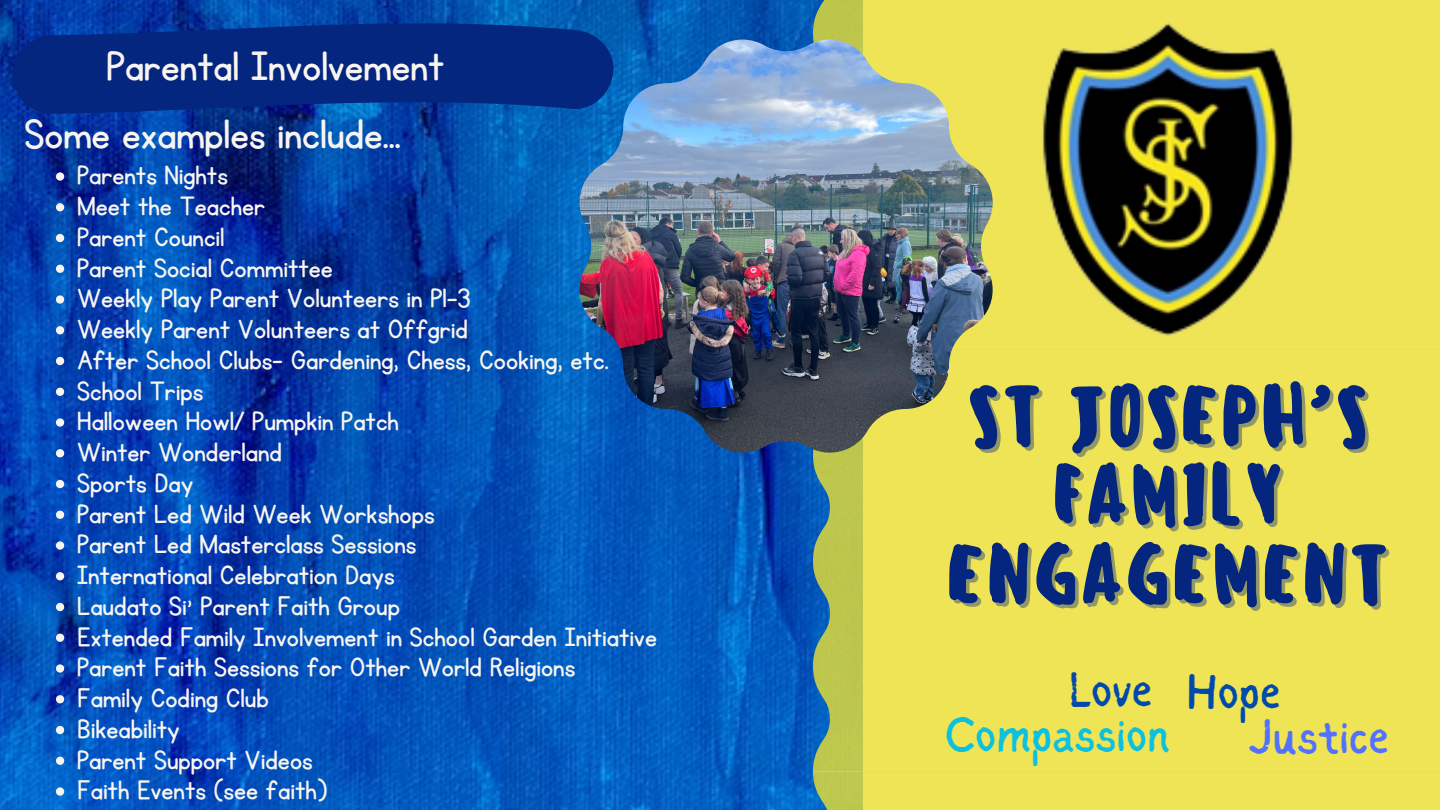
<style>
.page{position:relative;width:1440px;height:810px;background:#fff}
.page>*{position:absolute;margin:0;border:0;box-sizing:border-box;transform-origin:0 0}
.t1{font:500 80px/79.5px "Sensei";color:#05267f;text-align:center}
.t2{font:50px "Sigher";color:#0cc0df}
.t3{font:50px "Sigher";color:#004aad}
.t4{font:50px "Sigher";color:#5271ff}
.t5{font:48px "KG Primary Penmanship";color:#f8f5f1}
.t6{font:31px "KG Primary Penmanship";color:#f8f5f1}
</style>
<div class="page">
<img style="left:0;top:0;width:813px;height:810px">
<div style="left:813px;top:350px;width:627px;height:421px;background:#efe456"></div>
<div style="left:813px;top:0;width:627px;height:350px;background:#efe456"></div>
<svg style="left:0;top:0;width:628px;height:287px"></svg>
<svg style="left:813px;top:771px;width:627px;height:39px;fill:#efe456"></svg>
<img style="left:580px;top:40px;width:413px;height:413px">
<svg style="left:56px;top:172px;width:8px;height:9px"></svg>
<svg style="left:56px;top:203px;width:8px;height:8px"></svg>
<svg style="left:56px;top:234px;width:8px;height:8px"></svg>
<svg style="left:56px;top:265px;width:8px;height:8px"></svg>
<svg style="left:56px;top:295px;width:8px;height:9px"></svg>
<svg style="left:56px;top:326px;width:8px;height:8px"></svg>
<svg style="left:56px;top:357px;width:8px;height:8px"></svg>
<svg style="left:56px;top:388px;width:8px;height:8px"></svg>
<svg style="left:56px;top:418px;width:8px;height:9px"></svg>
<svg style="left:56px;top:449px;width:8px;height:8px"></svg>
<svg style="left:56px;top:480px;width:8px;height:8px"></svg>
<svg style="left:56px;top:511px;width:8px;height:8px"></svg>
<svg style="left:56px;top:541px;width:8px;height:9px"></svg>
<svg style="left:56px;top:572px;width:8px;height:8px"></svg>
<svg style="left:56px;top:603px;width:8px;height:8px"></svg>
<svg style="left:56px;top:634px;width:8px;height:8px"></svg>
<svg style="left:56px;top:664px;width:8px;height:9px"></svg>
<svg style="left:56px;top:695px;width:8px;height:8px"></svg>
<svg style="left:56px;top:726px;width:8px;height:8px"></svg>
<svg style="left:56px;top:757px;width:8px;height:8px"></svg>
<svg style="left:56px;top:787px;width:8px;height:9px"></svg>
<img style="left:1011px;top:4px;width:298px;height:346px">
<p class="t5" style="left:106px;top:43px;width:339px">Parental Involvement</p>
<p class="t5" style="left:24px;top:111px;width:378px">Some examples include...</p>
<p class="t6" style="left:77px;top:160px;width:152px">Parents Nights</p>
<p class="t6" style="left:77px;top:191px;width:190px">Meet the Teacher</p>
<p class="t6" style="left:77px;top:222px;width:149px">Parent Council</p>
<p class="t6" style="left:77px;top:253px;width:257px">Parent Social Committee</p>
<p class="t6" style="left:77px;top:283px;width:395px">Weekly Play Parent Volunteers in P1-3</p>
<p class="t6" style="left:77px;top:314px;width:392px">Weekly Parent Volunteers at Offgrid</p>
<p class="t6" style="left:77px;top:345px;width:533px">After School Clubs- Gardening, Chess, Cooking, etc.</p>
<p class="t6" style="left:77px;top:376px;width:128px">School Trips</p>
<p class="t6" style="left:77px;top:406px;width:323px">Halloween Howl/ Pumpkin Patch</p>
<p class="t6" style="left:77px;top:437px;width:206px">Winter Wonderland</p>
<p class="t6" style="left:77px;top:468px;width:118px">Sports Day</p>
<p class="t6" style="left:77px;top:499px;width:359px">Parent Led Wild Week Workshops</p>
<p class="t6" style="left:77px;top:529px;width:341px">Parent Led Masterclass Sessions</p>
<p class="t6" style="left:77px;top:560px;width:319px">International Celebration Days</p>
<p class="t6" style="left:77px;top:591px;width:324px">Laudato Si’ Parent Faith Group</p>
<p class="t6" style="left:77px;top:622px;width:581px">Extended Family Involvement in School Garden Initiative</p>
<p class="t6" style="left:77px;top:652px;width:499px">Parent Faith Sessions for Other World Religions</p>
<p class="t6" style="left:77px;top:683px;width:193px">Family Coding Club</p>
<p class="t6" style="left:77px;top:714px;width:104px">Bikeability</p>
<p class="t6" style="left:77px;top:745px;width:237px">Parent Support Videos</p>
<p class="t6" style="left:77px;top:775px;width:252px">Faith Events (see faith)</p>
<p class="t1" style="left:945px;top:376px;width:446px">ST JOSEPH’S<br>FAMILY<br>ENGAGEMENT</p>
<p class="t3" style="left:1069px;top:670px;width:85px">Love</p>
<p class="t2" style="left:945px;top:714px;width:227px">Compassion</p>
<p class="t3" style="left:1186px;top:672px;width:96px">Hope</p>
<p class="t4" style="left:1249px;top:717px;width:141px">Justice</p>
</div>
